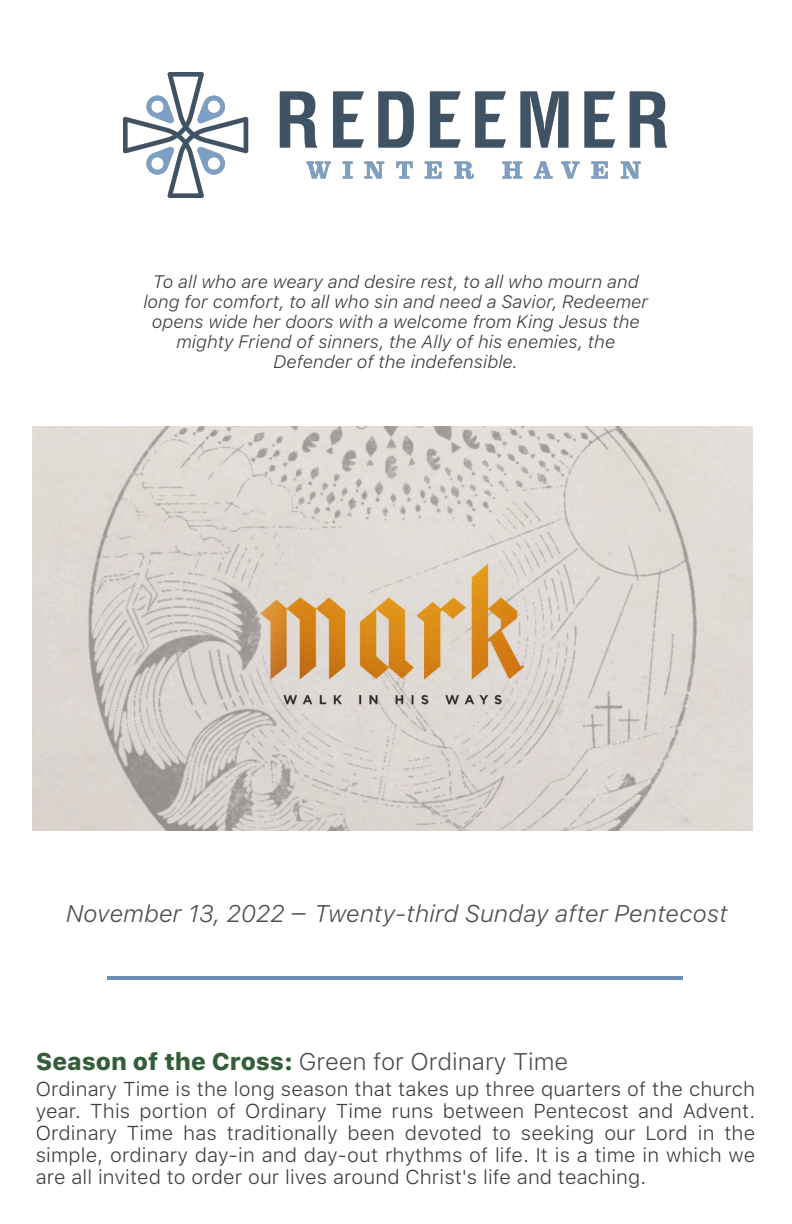
<style>
.page{position:relative;width:792px;height:1224px;background:#fff}
.page>*{position:absolute;margin:0;border:0;box-sizing:border-box;transform-origin:0 0}
.t1{font:italic 300 24px "SFUI Text";color:#4d4d4d}
.t2{font:300 24px "SFUI Text";color:#4d4d4d}
.t3{font:300 20px/22px "SFUI Text";letter-spacing:.01em;color:#3c3c3c;text-align:justify}
.t4{font:italic 300 18px/20px "SFUI Text";color:#3c3c3c;text-align:center}
.s1{font-family:"Brandon Text";font-weight:500}
.s2{font-weight:800;color:#335e39}
</style>
<div class="page">
<hr style="left:107px;top:976px;width:576px;height:4px;background:#6a8eb3">
<img style="left:124px;top:72px;width:543px;height:126px">
<img style="left:33px;top:426px;width:719px;height:405px">
<p class="t4" style="left:143px;top:271px;width:507px">To all who are weary and desire rest, to all who mourn and long for comfort, to all who sin and need a Savior, Redeemer opens wide her doors with a welcome from King Jesus the mighty Friend of sinners, the Ally of his enemies, the Defender of the indefensible.</p>
<p class="t1" style="left:65px;top:899px;width:663px">November 13, 2022 <span class="s1">—</span> Twenty-third Sunday after Pentecost</p>
<p class="t2" style="left:36px;top:1047px;width:534px"><span class="s2">Season of the Cross:</span> Green for Ordinary Time</p>
<p class="t3" style="left:36px;top:1078px;width:721px">Ordinary Time is the long season that takes up three quarters of the church year. This portion of Ordinary Time runs between Pentecost and Advent.<br>Ordinary Time has traditionally been devoted to seeking our Lord in the simple, ordinary day-in and day-out rhythms of life. It is a time in which we are all invited to order our lives around Christ's life and teaching.</p>
</div>
